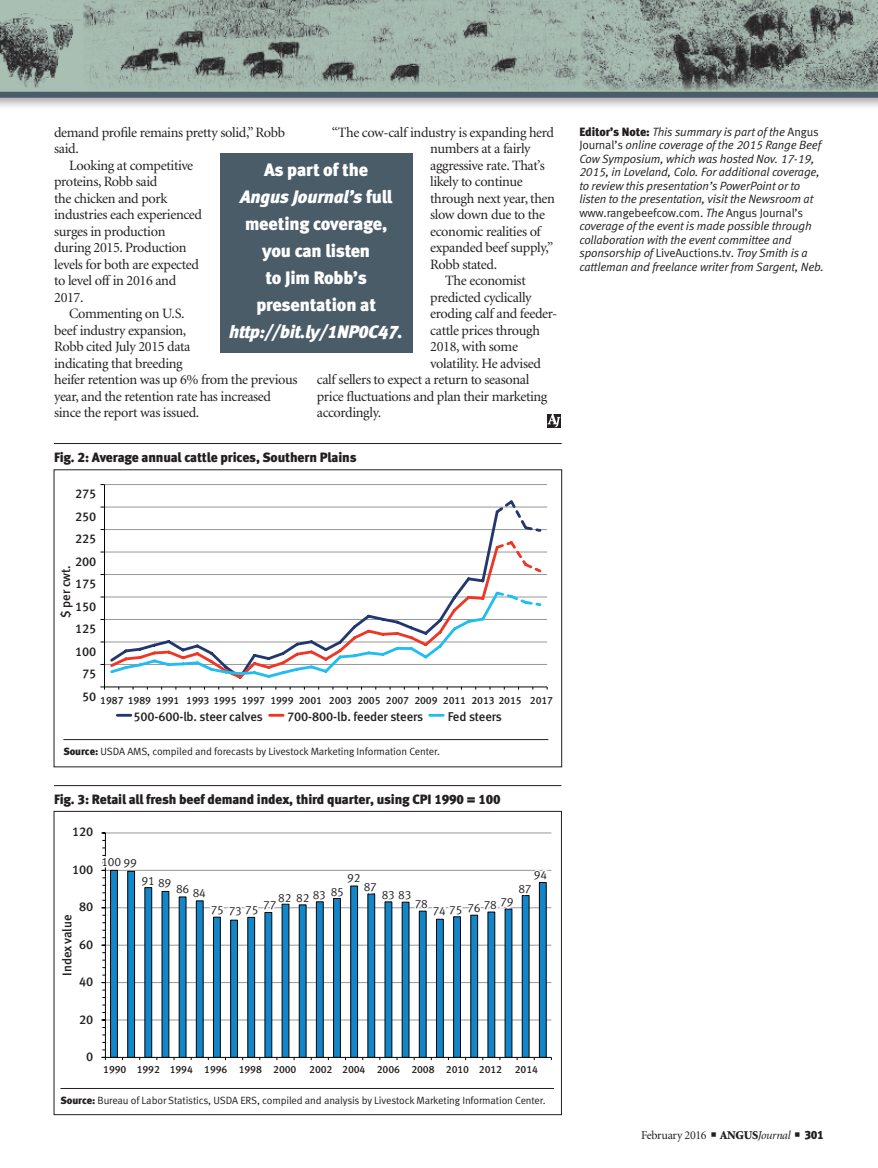
<style>
.page{position:relative;width:878px;height:1168px;background:#fff}
.page>*{position:absolute;margin:0;border:0;box-sizing:border-box;transform-origin:0 0}
.reverse_pull_quote{font:18px/27px "Meta Black LF";letter-spacing:-.01em;color:#fff;text-align:center}
.body_text{font:14.25px/16.5px "Minion";letter-spacing:-.025em;color:#231f20}
.table_headline{font:13.5px "Meta Black LF";letter-spacing:-.01em;color:#231f20}
.table_subheads{font:12.75px "Meta Medium LF";letter-spacing:-.01em;color:#231f20}
.t1{font:12.75px "Meta Normal";color:#030505}
.editor_s_note{font:italic 12px/13.5px "Meta Normal LF";letter-spacing:-.01em;color:#231f20}
.table_text{font:12px "Meta Normal LF";letter-spacing:-.02em;color:#231f20}
.t2{font:12px "Minion";letter-spacing:-.025em;color:#231f20}
.table_footnotes{font:10.5px "Meta Normal LF";letter-spacing:-.01em;color:#231f20}
.table_subheads-2{font:10.5px "Meta Medium LF";letter-spacing:-.01em;color:#231f20}
.t3{font:8.4px "Calibri";color:#030505}
.s1{font-style:italic}
.s2{font-family:"Meta Black LF"}
.s3{font-family:"Meta Black LF";font-style:normal}
.s4{font-style:normal}
.s5{font-weight:900}
</style>
<div class="page">
<div style="left:0;top:0;width:878px;height:110px;background:#231f20;opacity:.35"></div>
<svg style="left:0;top:91px;width:878px;height:7px;background:#576972"></svg>
<img style="left:580px;top:0;width:297px;height:91px">
<svg style="left:0;top:0;width:83px;height:91px;background:#899891"></svg>
<svg style="left:83px;top:0;width:497px;height:91px;background:#97a89f"></svg>
<hr style="left:105px;top:1019px;width:446px;height:1px;background:#989898">
<hr style="left:105px;top:982px;width:446px;height:1px;background:#989898">
<hr style="left:105px;top:945px;width:446px;height:1px;background:#989898">
<hr style="left:105px;top:907px;width:446px;height:1px;background:#989898">
<hr style="left:105px;top:870px;width:446px;height:1px;background:#989898">
<hr style="left:105px;top:832px;width:446px;height:1px;background:#989898">
<svg style="left:110px;top:923px;width:437px;height:134px"></svg>
<hr style="left:105px;top:833px;width:1px;height:224px;background:#030505">
<hr style="left:105px;top:1057px;width:446px;height:1px;background:#030505">
<div style="left:54px;top:811px;width:507px;height:304px;border:1px solid #231f20"></div>
<svg style="left:101px;top:855px;width:448px;height:68px"></svg>
<hr style="left:60px;top:1088px;width:494px;height:1px;background:#231f20">
<hr style="left:54px;top:785px;width:507px;height:1px;background:#231f20">
<hr style="left:104px;top:664px;width:443px;height:1px;background:#989898">
<hr style="left:104px;top:641px;width:443px;height:1px;background:#989898">
<hr style="left:104px;top:619px;width:443px;height:1px;background:#989898">
<hr style="left:104px;top:597px;width:443px;height:1px;background:#989898">
<hr style="left:104px;top:574px;width:443px;height:1px;background:#989898">
<hr style="left:104px;top:552px;width:443px;height:1px;background:#989898">
<hr style="left:104px;top:529px;width:443px;height:1px;background:#989898">
<hr style="left:104px;top:507px;width:443px;height:1px;background:#989898">
<hr style="left:104px;top:484px;width:443px;height:1px;background:#989898">
<hr style="left:104px;top:484px;width:1px;height:203px;background:#030505">
<hr style="left:104px;top:686px;width:443px;height:1px;background:#030505">
<svg style="left:108px;top:544px;width:385px;height:45px"></svg>
<svg style="left:100px;top:589px;width:401px;height:90px"></svg>
<svg style="left:493px;top:500px;width:50px;height:73px"></svg>
<svg style="left:493px;top:590px;width:50px;height:18px"></svg>
<hr style="left:117px;top:714px;width:14px;height:3px;background:#223770">
<hr style="left:269px;top:714px;width:14px;height:3px;background:#ee3624">
<hr style="left:429px;top:714px;width:14px;height:3px;background:#20bef0">
<hr style="left:63px;top:739px;width:485px;height:1px;background:#231f20">
<hr style="left:54px;top:443px;width:507px;height:1px;background:#231f20">
<svg style="left:547px;top:414px;width:13px;height:13px"></svg>
<div style="left:220px;top:153px;width:192px;height:200px;background:#495c68"></div>
<p class="body_text" style="left:430px;top:124px;width:126px;text-indent:-98px">“The cow-calf industry is expanding herd numbers at a fairly aggressive rate. That’s likely to continue through next year, then slow down due to the economic realities of expanded beef supply,”<br>Robb stated.</p>
<p class="body_text" style="left:445px;top:273px;width:82px">The economist</p>
<p class="body_text" style="left:430px;top:289px;width:103px">predicted cyclically</p>
<p class="body_text" style="left:430px;top:306px;width:129px">eroding calf and feeder-</p>
<p class="body_text" style="left:430px;top:322px;width:111px">cattle prices through</p>
<p class="body_text" style="left:430px;top:339px;width:89px">2018, with some</p>
<p class="body_text" style="left:430px;top:355px;width:112px">volatility. He advised</p>
<p class="body_text" style="left:317px;top:372px;width:214px">calf sellers to expect a return to seasonal</p>
<p class="body_text" style="left:317px;top:388px;width:232px">price fluctuations and plan their marketing</p>
<p class="body_text" style="left:317px;top:405px;width:66px">accordingly.</p>
<p class="body_text" style="left:54px;top:124px;width:232px">demand profile remains pretty solid,” Robb said.</p>
<p class="body_text" style="left:54px;top:157px;width:149px;text-indent:15px">Looking at competitive proteins, Robb said<br>the chicken and pork industries each experienced surges in production during 2015. Production levels for both are expected to level off in 2016 and<br>2017.</p>
<p class="body_text" style="left:54px;top:306px;width:245px;text-indent:15px">Commenting on U.S.<br>beef industry expansion,<br>Robb cited July 2015 data<br>indicating that breeding<br>heifer retention was up 6% from the previous year, and the retention rate has increased since the report was issued.</p>
<p class="reverse_pull_quote" style="left:229px;top:156px;width:175px">As part of the<br><span class="s1">Angus Journal’s</span> full meeting coverage, you can listen<br>to Jim Robb’s presentation at <span class="s1">http://bit.ly/1NP0C47.</span></p>
<p class="table_headline" style="left:54px;top:449px;width:304px">Fig. 2: Average annual cattle prices, Southern Plains</p>
<p class="table_subheads" style="left:75px;top:486px;width:23px">275</p>
<p class="table_subheads" style="left:75px;top:509px;width:23px">250</p>
<p class="table_subheads" style="left:75px;top:531px;width:23px">225</p>
<p class="table_subheads" style="left:75px;top:554px;width:23px">200</p>
<p class="table_subheads" style="left:75px;top:576px;width:23px">175</p>
<p class="table_subheads" style="left:75px;top:599px;width:23px">150</p>
<p class="table_subheads" style="left:75px;top:621px;width:23px">125</p>
<p class="table_subheads" style="left:75px;top:644px;width:23px">100</p>
<p class="table_subheads" style="left:82px;top:666px;width:16px">75</p>
<p class="table_subheads" style="left:82px;top:689px;width:16px">50</p>
<p class="table_subheads" style="left:58px;top:618px;width:54px;rotate:-90deg">$ per cwt.</p>
<p class="table_subheads-2" style="left:100px;top:694px;width:454px">1987 1989 1991 1993 1995 1997 1999 2001 2003 2005 2007 2009 2011 2013 2015 2017</p>
<p class="t3" style="left:474px;top:695px;width:23px">&amp;"%)#</p>
<p class="table_subheads" style="left:133px;top:709px;width:131px">500-600-lb. steer calves</p>
<p class="table_subheads" style="left:287px;top:709px;width:137px">700-800-lb. feeder steers</p>
<p class="table_subheads" style="left:447px;top:709px;width:56px">Fed steers</p>
<p class="table_footnotes" style="left:63px;top:745px;width:378px"><span class="s2">Source:</span> USDA AMS, compiled and forecasts by Livestock Marketing Information Center.</p>
<p class="table_headline" style="left:54px;top:791px;width:448px">Fig. 3: Retail all fresh beef demand index, third quarter, using CPI 1990 = 100</p>
<p class="table_subheads" style="left:72px;top:824px;width:23px">120</p>
<p class="table_subheads" style="left:72px;top:862px;width:23px">100</p>
<p class="table_subheads" style="left:79px;top:899px;width:16px">80</p>
<p class="table_subheads" style="left:79px;top:937px;width:16px">60</p>
<p class="table_subheads" style="left:79px;top:974px;width:16px">40</p>
<p class="table_subheads" style="left:79px;top:1012px;width:16px">20</p>
<p class="table_subheads" style="left:86px;top:1049px;width:9px">0</p>
<p class="table_subheads" style="left:60px;top:975px;width:62px;rotate:-90deg">Index value</p>
<p class="table_text" style="left:102px;top:855px;width:37px">100 99</p>
<p class="table_text" style="left:534px;top:868px;width:15px">94</p>
<p class="table_text" style="left:347px;top:871px;width:15px">92</p>
<p class="table_text" style="left:142px;top:875px;width:31px">91 89</p>
<p class="table_text" style="left:364px;top:880px;width:15px">87</p>
<p class="table_text" style="left:176px;top:884px;width:31px">86 84</p>
<p class="table_text" style="left:518px;top:882px;width:15px">87</p>
<p class="table_text" style="left:278px;top:889px;width:67px">82 82 83 85</p>
<p class="table_text" style="left:382px;top:888px;width:31px">83 83</p>
<p class="t1" style="left:416px;top:893px;width:24px">(%#</p>
<p class="table_text" style="left:415px;top:897px;width:15px">78</p>
<p class="table_text" style="left:433px;top:901px;width:82px">74 75 76 78 79</p>
<p class="table_text" style="left:211px;top:903px;width:67px">75 73 75 77</p>
<p class="table_subheads-2" style="left:103px;top:1063px;width:436px">1990 1992 1994 1996 1998 2000 2002 2004 2006 2008 2010 2012 2014</p>
<p class="table_footnotes" style="left:60px;top:1094px;width:487px"><span class="s2">Source:</span> Bureau of Labor Statistics, USDA ERS, compiled and analysis by Livestock Marketing Information Center.</p>
<p class="editor_s_note" style="left:579px;top:125px;width:246px"><span class="s3">Editor’s Note:</span> This summary is part of the <span class="s4">Angus Journal’s</span> online coverage of the 2015 Range Beef Cow Symposium, which was hosted Nov. 17-19, 2015, in Loveland, Colo. For additional coverage, to review this presentation’s PowerPoint or to listen to the presentation, visit the Newsroom at <span class="s4">www.rangebeefcow.com.</span> The <span class="s4">Angus Journal’s </span>coverage of the event is made possible through collaboration with the event committee and sponsorship of <span class="s4">LiveAuctions.tv.</span> Troy Smith is a cattleman and freelance writer from Sargent, Neb.</p>
<p class="t2" style="left:641px;top:1129px;width:184px">February 2016 ■ <span class="s5">ANGUS</span><span class="s1">Journal</span> ■ <span class="s2">301</span></p>
</div>
